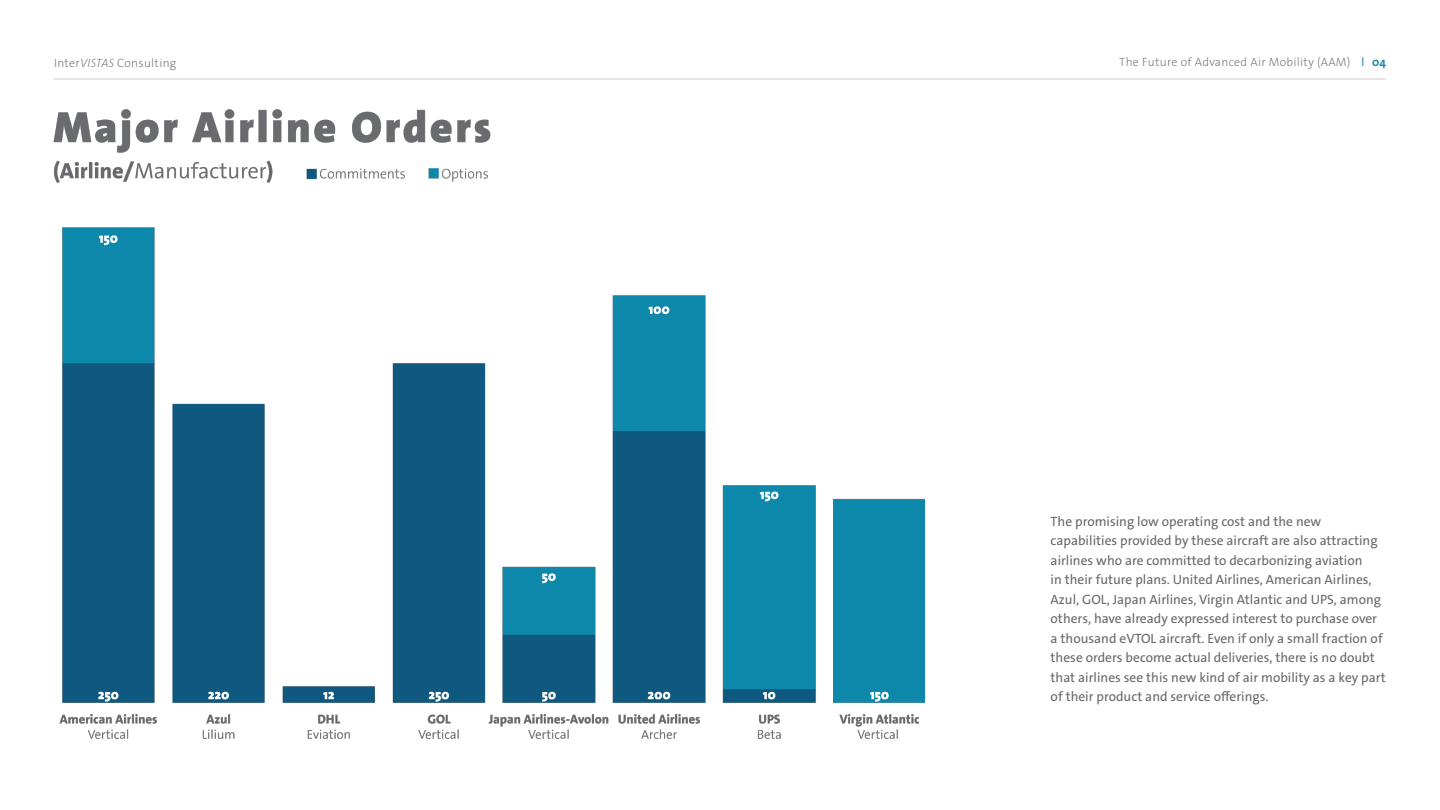
<style>
.page{position:relative;width:1440px;height:810px;background:#fff}
.page>*{position:absolute;margin:0;border:0;box-sizing:border-box;transform-origin:0 0}
.t1{font:13.5px/19.5px "The Sans Os F";color:#67686c}
.t2{font:200 12px "The Sans Os F";letter-spacing:.025em;color:#67686c}
.t3{font:700 12px "The Sans Os F";color:#1586a8}
.s1{font-style:italic}
</style>
<div class="page">
<hr style="left:54px;top:78px;width:1332px;height:2px;background:#d1d2d4">
<img style="left:53px;top:109px;width:871px;height:630px">
<p class="t2" style="left:54px;top:55px;width:124px">Inter<span class="s1">VISTAS</span> Consulting</p>
<p class="t2" style="left:1119px;top:54px;width:233px">The Future of Advanced Air Mobility (AAM)</p>
<p class="t3" style="left:1372px;top:54px;width:15px">04</p>
<p class="t1" style="left:1051px;top:512px;width:337px">The promising low operating cost and the new capabilities provided by these aircraft are also attracting airlines who are committed to decarbonizing aviation<br>in their future plans. United Airlines, American Airlines, Azul, GOL, Japan Airlines, Virgin Atlantic and UPS, among others, have already expressed interest to purchase over a thousand eVTOL aircraft. Even if only a small fraction of these orders become actual deliveries, there is no doubt that airlines see this new kind of air mobility as a key part of their product and service offerings.</p>
</div>
